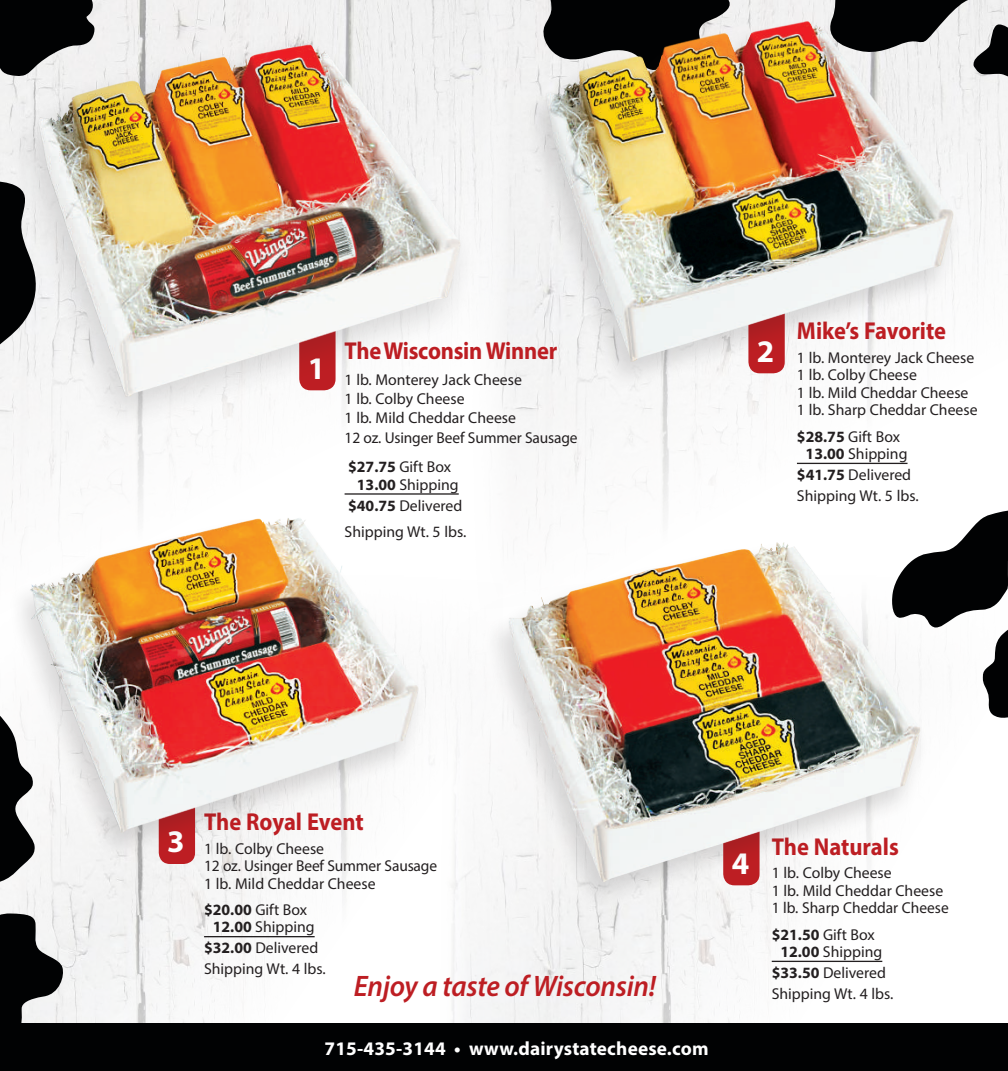
<style>
.page{position:relative;width:1008px;height:1071px;background:#fff}
.page>*{position:absolute;margin:0;border:0;box-sizing:border-box;transform-origin:0 0}
.t1{font:700 31.5px "Myriad Pro";color:#fff}
.t2{font:italic 600 29.75px "Myriad Pro";letter-spacing:-.01em;color:#bd1e23;scale:.95 1}
.t3{font:700 24.5px "Myriad Pro";letter-spacing:-.01em;color:#bd1e23;scale:.92 1}
.t4{font:700 19.25px "Myriad Pro";letter-spacing:.01em;color:#fff}
.t5{font:15.75px/17.5px "Myriad Pro";color:#231f20}
.s1{font-weight:700}
</style>
<div class="page">
<img style="left:520px;top:0;width:488px;height:538px">
<img style="left:0;top:0;width:520px;height:527px">
<img style="left:503px;top:912px;width:505px;height:112px">
<img style="left:0;top:680px;width:503px;height:344px">
<div style="left:0;top:0;width:96px;height:77px;background:#010203"></div>
<svg style="left:0;top:702px;width:35px;height:183px"></svg>
<svg style="left:0;top:155px;width:6px;height:246px"></svg>
<svg style="left:822px;top:0;width:186px;height:79px"></svg>
<svg style="left:891px;top:509px;width:117px;height:209px"></svg>
<svg style="left:0;top:913px;width:65px;height:111px"></svg>
<svg style="left:540px;top:0;width:193px;height:18px;background:#171718"></svg>
<hr style="left:797px;top:463px;width:111px;height:1px;background:#231f20">
<div style="left:521px;top:18px;width:442px;height:375px;background:#231f20;opacity:.15"></div>
<img style="left:546px;top:21px;width:409px;height:341px">
<hr style="left:772px;top:961px;width:110px;height:1px;background:#231f20">
<div style="left:484px;top:540px;width:447px;height:372px;background:#231f20;opacity:.15"></div>
<img style="left:508px;top:542px;width:414px;height:341px">
<hr style="left:204px;top:936px;width:111px;height:1px;background:#231f20">
<div style="left:6px;top:515px;width:422px;height:348px;background:#231f20;opacity:.15"></div>
<img style="left:29px;top:517px;width:390px;height:317px">
<hr style="left:345px;top:493px;width:114px;height:2px;background:#231f20">
<div style="left:0;top:1024px;width:1008px;height:47px;background:#010203"></div>
<div style="left:6px;top:33px;width:473px;height:403px;background:#231f20;opacity:.15"></div>
<img style="left:38px;top:44px;width:424px;height:354px">
<h1 class="t1" style="left:308px;top:348px;width:19px">1</h1>
<h3 class="t3" style="left:345px;top:334px;width:233px">TheWisconsin Winner</h3>
<p class="t5" style="left:345px;top:370px;width:235px;line-height:19.2px">1 lb. Monterey Jack Cheese<br>1 lb. Colby Cheese<br>1 lb. Mild Cheddar Cheese<br>12 oz. Usinger Beef Summer Sausage</p>
<p class="t5" style="left:348px;top:458px;width:112px;text-align:center"><span class="s1">$27.75</span> Gift Box<br><span class="s1">13.00</span> Shipping</p>
<p class="t5" style="left:345px;top:492px;width:123px;line-height:26.2px"><span class="s1">$40.75</span> Delivered<br>Shipping Wt. 5 lbs.</p>
<h1 class="t1" style="left:757px;top:331px;width:19px">2</h1>
<h3 class="t3" style="left:797px;top:315px;width:164px">Mike’s Favorite</h3>
<p class="t5" style="left:797px;top:349px;width:182px">1 lb. Monterey Jack Cheese<br>1 lb. Colby Cheese<br>1 lb. Mild Cheddar Cheese<br>1 lb. Sharp Cheddar Cheese</p>
<p class="t5" style="left:797px;top:427px;width:112px;text-align:center"><span class="s1">$28.75</span> Gift Box<br><span class="s1">13.00</span> Shipping</p>
<p class="t5" style="left:797px;top:464px;width:123px;line-height:21px"><span class="s1">$41.75</span> Delivered<br>Shipping Wt. 5 lbs.</p>
<h1 class="t1" style="left:167px;top:821px;width:19px">3</h1>
<h3 class="t3" style="left:204px;top:806px;width:175px">The Royal Event</h3>
<p class="t5" style="left:204px;top:839px;width:235px">1 lb. Colby Cheese<br>12 oz. Usinger Beef Summer Sausage<br>1 lb. Mild Cheddar Cheese</p>
<p class="t5" style="left:204px;top:901px;width:112px;text-align:center"><span class="s1">$20.00</span> Gift Box<br><span class="s1">12.00</span> Shipping</p>
<p class="t5" style="left:204px;top:937px;width:123px;line-height:21px"><span class="s1">$32.00</span> Delivered<br>Shipping Wt. 4 lbs.</p>
<h2 class="t2" style="left:354px;top:967px;width:319px">Enjoy a taste of Wisconsin!</h2>
<p class="t4" style="left:325px;top:1036px;width:386px">715-435-3144 • www.dairystatecheese.com</p>
<h1 class="t1" style="left:732px;top:843px;width:19px">4</h1>
<h3 class="t3" style="left:772px;top:830px;width:140px">The Naturals</h3>
<p class="t5" style="left:772px;top:864px;width:179px">1 lb. Colby Cheese<br>1 lb. Mild Cheddar Cheese<br>1 lb. Sharp Cheddar Cheese</p>
<p class="t5" style="left:772px;top:925px;width:112px;text-align:center"><span class="s1">$21.50</span> Gift Box<br><span class="s1">12.00</span> Shipping</p>
<p class="t5" style="left:772px;top:962px;width:123px;line-height:21px"><span class="s1">$33.50</span> Delivered<br>Shipping Wt. 4 lbs.</p>
</div>
